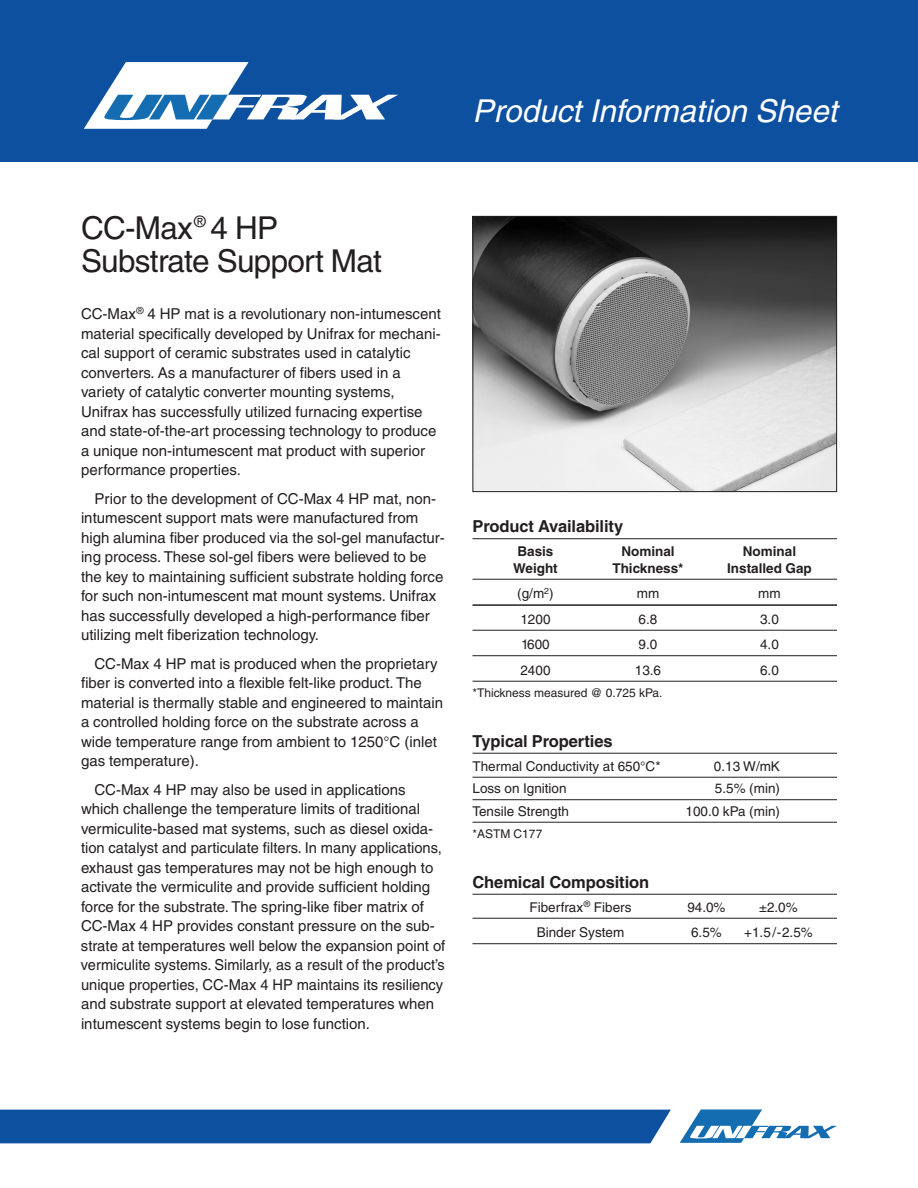
<style>
.page{position:relative;width:918px;height:1188px;background:#fff}
.page>*{position:absolute;margin:0;border:0;box-sizing:border-box;transform-origin:0 0}
.t1{font:31.5px/33px "Helvetica";letter-spacing:-.02em;color:#231f20}
.t2{font:italic 31.5px "Helvetica";color:#fff}
.t3{font:700 16.5px "Helvetica";letter-spacing:-.005em;color:#231f20}
.t4{font:15px/19.5px "Helvetica";color:#231f20}
.t5{font:13.5px "Helvetica";color:#231f20}
.t6{font:700 13.5px "Helvetica";color:#231f20}
.t7{font:12px "Helvetica";color:#231f20}
</style>
<div class="page">
<hr style="left:472px;top:538px;width:365px;height:1px;background:#231f20">
<hr style="left:472px;top:579px;width:365px;height:1px;background:#231f20">
<hr style="left:472px;top:604px;width:365px;height:2px;background:#231f20">
<hr style="left:472px;top:630px;width:365px;height:1px;background:#231f20">
<hr style="left:472px;top:655px;width:365px;height:1px;background:#231f20">
<hr style="left:472px;top:681px;width:365px;height:1px;background:#231f20">
<hr style="left:472px;top:753px;width:365px;height:1px;background:#231f20">
<hr style="left:472px;top:777px;width:365px;height:1px;background:#231f20">
<hr style="left:472px;top:799px;width:365px;height:1px;background:#231f20">
<hr style="left:472px;top:822px;width:365px;height:1px;background:#231f20">
<hr style="left:472px;top:894px;width:365px;height:1px;background:#231f20">
<hr style="left:472px;top:918px;width:365px;height:1px;background:#231f20">
<hr style="left:472px;top:943px;width:365px;height:1px;background:#231f20">
<img style="left:474px;top:218px;width:361px;height:272px">
<div style="left:472px;top:216px;width:365px;height:276px;border:1px solid #231f20"></div>
<div style="left:0;top:0;width:918px;height:162px;background:#0e50a0"></div>
<svg style="left:84px;top:62px;width:314px;height:67px"></svg>
<div style="left:0;top:1110px;width:671px;height:33px;background:#0e50a0"></div>
<svg style="left:680px;top:1109px;width:157px;height:34px"></svg>
<h1 class="t2" style="left:472px;top:99px;width:373px">Product Information Sheet</h1>
<h1 class="t1" style="left:81px;top:214px;width:303px">CC-Max<sup>®</sup> 4 HP<br>Substrate Support Mat</h1>
<p class="t4" style="left:81px;top:306px;width:361px">CC-Max<sup>®</sup> 4 HP mat is a revolutionary non-intumescent material specifically developed by Unifrax for mechani&shy;cal support of ceramic substrates used in catalytic converters. As a manufacturer of fibers used in a variety of catalytic converter mounting systems, Unifrax has successfully utilized furnacing expertise and state-of-the-art processing technology to produce a unique non-intumescent mat product with superior performance properties.</p>
<p class="t4" style="left:81px;top:490px;width:365px;text-indent:14px">Prior to the development of CC-Max 4 HP mat, non&shy;intumescent support mats were manufactured from high alumina fiber produced via the sol-gel manufactur&shy;ing proc ess. These sol-gel fibers were believed to be the key to maintaining sufficient substrate holding force for such non-intumescent mat mount systems. Unifrax has success fully developed a high-performance fiber utilizing melt fiber ization technology.</p>
<p class="t4" style="left:81px;top:655px;width:364px;text-indent:14px">CC-Max 4 HP mat is produced when the proprietary fiber is converted into a flexible felt-like product. The material is thermally stable and engineered to maintain a controlled holding force on the substrate across a wide temperature range from ambient to 1250°C (inlet gas temperature).</p>
<p class="t4" style="left:81px;top:781px;width:366px;text-indent:14px">CC-Max 4 HP may also be used in applications which challenge the temperature limits of traditional vermiculite-based mat systems, such as diesel oxida&shy;tion catalyst and particulate filters. In many applications, exhaust gas temperatures may not be high enough to activate the vermiculite and provide sufficient holding force for the substrate. The spring-like fiber matrix of CC-Max 4 HP provides constant pressure on the sub&shy;strate at temperatures well below the expansion point of vermiculite systems. Similarly, as a result of the product’s unique properties, CC-Max 4 HP maintains its resiliency and substrate support at elevated temperatures when intumescent systems begin to lose function.</p>
<p class="t3" style="left:472px;top:520px;width:152px">Product Availability</p>
<p class="t6" style="left:517px;top:547px;width:38px">Basis</p>
<p class="t6" style="left:621px;top:547px;width:55px">Nominal</p>
<p class="t6" style="left:743px;top:547px;width:55px">Nominal</p>
<p class="t6" style="left:513px;top:563px;width:46px">Weight</p>
<p class="t6" style="left:612px;top:563px;width:72px">Thickness*</p>
<p class="t6" style="left:727px;top:563px;width:86px">Installed Gap</p>
<p class="t5" style="left:517px;top:589px;width:38px">(g/m<sup>2</sup>)</p>
<p class="t5" style="left:637px;top:589px;width:24px">mm</p>
<p class="t5" style="left:758px;top:589px;width:24px">mm</p>
<p class="t5" style="left:520px;top:614px;width:32px">1200</p>
<p class="t5" style="left:639px;top:614px;width:20px">6.8</p>
<p class="t5" style="left:760px;top:614px;width:20px">3.0</p>
<p class="t5" style="left:521px;top:640px;width:30px">1600</p>
<p class="t5" style="left:639px;top:640px;width:20px">9.0</p>
<p class="t5" style="left:760px;top:640px;width:20px">4.0</p>
<p class="t5" style="left:520px;top:665px;width:32px">2400</p>
<p class="t5" style="left:635px;top:665px;width:28px">13.6</p>
<p class="t5" style="left:760px;top:665px;width:20px">6.0</p>
<p class="t7" style="left:472px;top:689px;width:192px">*Thickness measured @ 0.725 kPa.</p>
<p class="t3" style="left:472px;top:735px;width:142px">Typical Properties</p>
<p class="t5" style="left:472px;top:761px;width:190px">Thermal Conductivity at 650°C*</p>
<p class="t5" style="left:714px;top:761px;width:68px">0.13 W/mK</p>
<p class="t5" style="left:472px;top:784px;width:96px">Loss on Ignition</p>
<p class="t5" style="left:715px;top:784px;width:67px">5.5% (min)</p>
<p class="t5" style="left:472px;top:806px;width:98px">Tensile Strength</p>
<p class="t5" style="left:686px;top:806px;width:96px">100.0 kPa (min)</p>
<p class="t7" style="left:472px;top:830px;width:71px">*ASTM C177</p>
<p class="t3" style="left:472px;top:876px;width:178px">Chemical Composition</p>
<p class="t5" style="left:530px;top:902px;width:103px">Fiberfrax<sup>®</sup> Fibers</p>
<p class="t5" style="left:687px;top:902px;width:40px">94.0%</p>
<p class="t5" style="left:759px;top:902px;width:40px">±2.0%</p>
<p class="t5" style="left:537px;top:928px;width:89px">Binder System</p>
<p class="t5" style="left:691px;top:928px;width:32px">6.5%</p>
<p class="t5" style="left:744px;top:928px;width:70px">+1.5/-2.5%</p>
</div>
